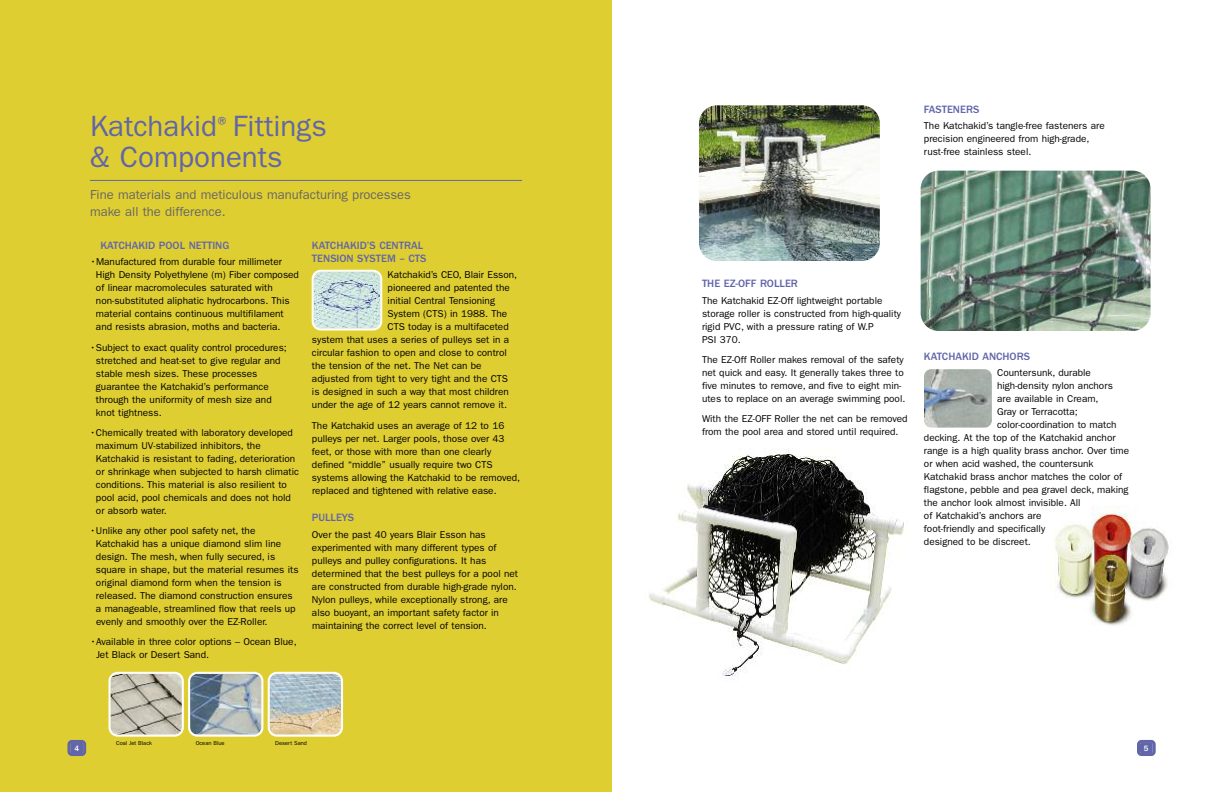
<style>
.page{position:relative;width:1224px;height:792px;background:#fff}
.page>*{position:absolute;margin:0;border:0;box-sizing:border-box;transform-origin:0 0}
.t1{font:29.5px "Wachovia FG Book";color:#6165a9}
.t2{font:29.4px "Wachovia FG Book";color:#6165a9}
.t3{font:13px/17px "Wachovia FG Book";color:#666}
.t4{font:11px/13px "Wachovia FG Bold";color:#6165a9}
.t5{font:10px/13px "Wachovia FG Book";color:#000}
.t6{font:8px "Wachovia FG Bold";color:#fff}
.t7{font:5.8px "Wachovia FG Book";color:#000}
.s1{font-size:29.5px}
</style>
<div class="page">
<img style="left:921px;top:171px;width:230px;height:160px;border-radius:18px">
<img style="left:1055px;top:507px;width:114px;height:119px">
<img style="left:649px;top:449px;width:255px;height:231px">
<div style="left:0;top:0;width:612px;height:792px;background:#dfce32"></div>
<svg style="left:67px;top:740px;width:19px;height:16px"></svg>
<svg style="left:1137px;top:740px;width:19px;height:16px"></svg>
<hr style="left:90px;top:180px;width:432px;height:1px;background:#6165a9">
<img style="left:924px;top:369px;width:68px;height:59px;border-radius:7px">
<svg style="left:312px;top:270px;width:70px;height:61px;background:#caddd9"></svg>
<img style="left:699px;top:105px;width:181px;height:156px;border-radius:18px">
<img style="left:108px;top:672px;width:235px;height:65px">
<h2 class="t2" style="left:90px;top:109px;width:238px">Katchakid<sup>®</sup><span class="s1">Fittings</span></h2>
<h1 class="t1" style="left:90px;top:140px;width:194px">&amp; Components</h1>
<h3 class="t3" style="left:90px;top:186px;width:323px">Fine materials and meticulous manufacturing processes make all the difference.</h3>
<p class="t4" style="left:101px;top:239px;width:131px">KATCHAKID POOL NETTING</p>
<p class="t5" style="left:96px;top:256px;width:205px;text-indent:-6px">•Manufactured from durable four millimeter High Density Polyethylene (m) Fiber composed of linear macromolecules saturated with non-substituted aliphatic hydrocarbons. This material contains continuous multifilament and resists abrasion, moths and bacteria.</p>
<p class="t5" style="left:96px;top:341px;width:192px;text-indent:-6px">•Subject to exact quality control procedures; stretched and heat-set to give regular and stable mesh sizes. These processes guarantee the Katchakid’s performance through the uniformity of mesh size and knot tightness.</p>
<p class="t5" style="left:96px;top:426px;width:204px;text-indent:-6px">•Chemically treated with laboratory developed maximum UV-stabilized inhibitors, the Katchakid is resistant to fading, deterioration or shrinkage when subjected to harsh climatic conditions. This material is also resilient to pool acid, pool chemicals and does not hold or absorb water.</p>
<p class="t5" style="left:96px;top:524px;width:204px;text-indent:-6px">•Unlike any other pool safety net, the Katchakid has a unique diamond slim line design. The mesh, when fully secured, is square in shape, but the material resumes its original diamond form when the tension is released. The diamond construction ensures a manageable, streamlined flow that reels up evenly and smoothly over the EZ-Roller.</p>
<p class="t5" style="left:96px;top:635px;width:202px;text-indent:-6px">•Available in three color options – Ocean Blue,<br>Jet Black or Desert Sand.</p>
<p class="t4" style="left:312px;top:239px;width:116px">KATCHAKID’S CENTRAL<br>TENSION SYSTEM – CTS</p>
<p class="t5" style="left:388px;top:269px;width:131px">Katchakid’s CEO, Blair Esson,</p>
<p class="t5" style="left:388px;top:282px;width:124px">pioneered and patented the</p>
<p class="t5" style="left:388px;top:295px;width:109px">initial Central Tensioning</p>
<p class="t5" style="left:388px;top:308px;width:121px">System (CTS) in 1988. The</p>
<p class="t5" style="left:388px;top:321px;width:123px">CTS today is a multifaceted</p>
<p class="t5" style="left:312px;top:334px;width:199px">system that uses a series of pulleys set in a</p>
<p class="t5" style="left:312px;top:347px;width:196px">circular fashion to open and close to control</p>
<p class="t5" style="left:312px;top:360px;width:171px">the tension of the net. The Net can be</p>
<p class="t5" style="left:312px;top:373px;width:198px">adjusted from tight to very tight and the CTS</p>
<p class="t5" style="left:312px;top:386px;width:198px">is designed in such a way that most children</p>
<p class="t5" style="left:312px;top:399px;width:197px">under the age of 12 years cannot remove it.</p>
<p class="t5" style="left:312px;top:419px;width:210px">The Katchakid uses an average of 12 to 16 pulleys per net. Larger pools, those over 43 feet, or those with more than one clearly defined “middle” usually require two CTS systems allowing the Katchakid to be removed, replaced and tightened with relative ease.</p>
<p class="t4" style="left:312px;top:511px;width:44px">PULLEYS</p>
<p class="t5" style="left:312px;top:528px;width:208px">Over the past 40 years Blair Esson has experimented with many different types of pulleys and pulley configurations. It has determined that the best pulleys for a pool net are constructed from durable high-grade nylon.<br>Nylon pulleys, while exceptionally strong, are also buoyant, an important safety factor in maintaining the correct level of tension.</p>
<p class="t4" style="left:924px;top:103px;width:57px">FASTENERS</p>
<p class="t5" style="left:924px;top:120px;width:182px">The Katchakid’s tangle-free fasteners are precision engineered from high-grade, rust-free stainless steel.</p>
<p class="t4" style="left:702px;top:277px;width:97px">THE EZ-OFF ROLLER</p>
<p class="t5" style="left:702px;top:294px;width:201px">The Katchakid EZ-Off lightweight portable storage roller is constructed from high-quality rigid PVC, with a pressure rating of W.P<br>PSI 370.</p>
<p class="t5" style="left:702px;top:353px;width:205px">The EZ-Off Roller makes removal of the safety net quick and easy. It generally takes three to five minutes to remove, and five to eight min&shy;utes to replace on an average swimming pool.</p>
<p class="t5" style="left:702px;top:412px;width:207px">With the EZ-OFF Roller the net can be removed from the pool area and stored until required.</p>
<p class="t4" style="left:924px;top:349px;width:108px">KATCHAKID ANCHORS</p>
<p class="t5" style="left:997px;top:366px;width:95px">Countersunk, durable</p>
<p class="t5" style="left:997px;top:379px;width:117px">high-density nylon anchors</p>
<p class="t5" style="left:997px;top:392px;width:103px">are available in Cream,</p>
<p class="t5" style="left:997px;top:405px;width:82px">Gray or Terracotta;</p>
<p class="t5" style="left:997px;top:418px;width:121px">color-coordination to match</p>
<p class="t5" style="left:924px;top:431px;width:193px">decking. At the top of the Katchakid anchor</p>
<p class="t5" style="left:924px;top:444px;width:207px">range is a high quality brass anchor. Over time</p>
<p class="t5" style="left:924px;top:457px;width:171px">or when acid washed, the countersunk</p>
<p class="t5" style="left:924px;top:470px;width:200px">Katchakid brass anchor matches the color of</p>
<p class="t5" style="left:924px;top:483px;width:206px">flagstone, pebble and pea gravel deck, making</p>
<p class="t5" style="left:924px;top:496px;width:158px">the anchor look almost invisible. All</p>
<p class="t5" style="left:924px;top:509px;width:119px">of Katchakid’s anchors are</p>
<p class="t5" style="left:924px;top:522px;width:123px">foot-friendly and specifically</p>
<p class="t5" style="left:924px;top:535px;width:108px">designed to be discreet.</p>
<p class="t7" style="left:116px;top:739px;width:37px">Coal Jet Black</p>
<p class="t7" style="left:196px;top:739px;width:30px">Ocean Blue</p>
<p class="t7" style="left:275px;top:739px;width:33px">Desert Sand</p>
<p class="t6" style="left:74px;top:743px;width:6px">4</p>
<p class="t6" style="left:1144px;top:743px;width:6px">5</p>
</div>
